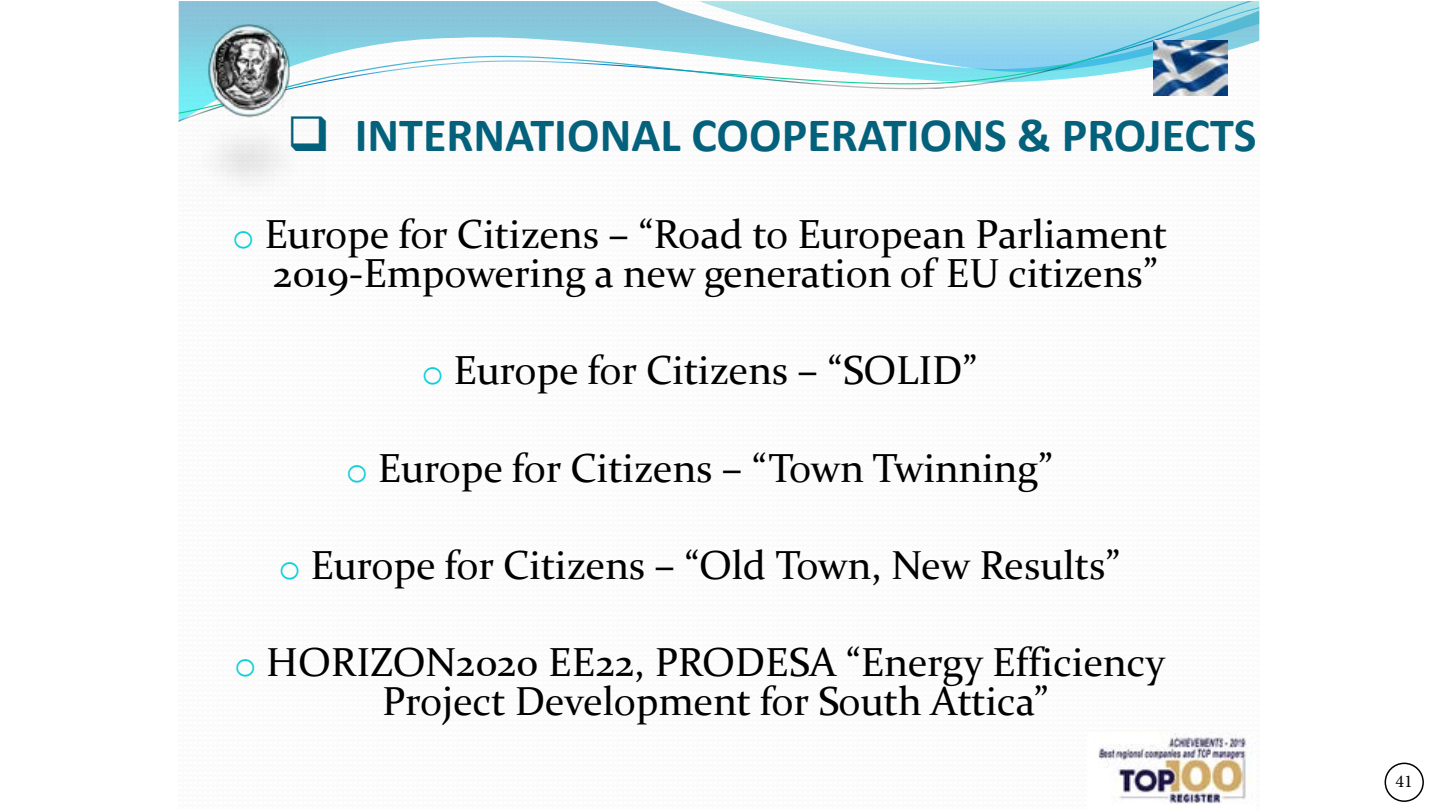
<style>
.page{position:relative;width:1438px;height:810px;background:#fff}
.page>*{position:absolute;margin:0;border:0;box-sizing:border-box;transform-origin:0 0}
.t1{font:700 48px "Calibri";color:#04617b}
.t2{font:40.5px/38.8px "Constantia";color:#000;text-align:right}
.t3{font:18px "Minion Pro";color:#000}
.s1{font-family:"Courier New";font-size:38.55px;color:#0bd0d9}
</style>
<div class="page">
<svg style="left:179px;top:1px;width:1073px;height:6px;background:#a1d4e1"></svg>
<svg style="left:179px;top:7px;width:1080px;height:89px"></svg>
<img style="left:1153px;top:40px;width:74px;height:56px">
<img style="left:179px;top:25px;width:147px;height:162px">
<img style="left:1098px;top:733px;width:155px;height:71px">
<div style="left:1384px;top:763px;width:39px;height:39px;border:2px solid #000;border-radius:50%"></div>
<p class="t1" style="left:287px;top:105px;width:970px">❑ INTERNATIONAL COOPERATIONS &amp; PROJECTS</p>
<p class="t2" style="left:232px;top:213px;width:937px"><span class="s1">o</span> Europe for Citizens – “Road to European Parliament<br>2019-Empowering a new generation of EU citizens”</p>
<p class="t2" style="left:421px;top:349px;width:557px"><span class="s1">o</span> Europe for Citizens – “SOLID”</p>
<p class="t2" style="left:345px;top:446px;width:708px"><span class="s1">o</span> Europe for Citizens – “Town Twinning”</p>
<p class="t2" style="left:278px;top:544px;width:843px"><span class="s1">o</span> Europe for Citizens – “Old Town, New Results”</p>
<p class="t2" style="left:382px;top:641px;width:784px;text-align:left;text-indent:-148px"><span class="s1">o</span> HORIZON2020 EE22, PRODESA “Energy Efficiency<br>Project Development for South Attica”</p>
<p class="t3" style="left:1395px;top:770px;width:19px">41</p>
</div>
